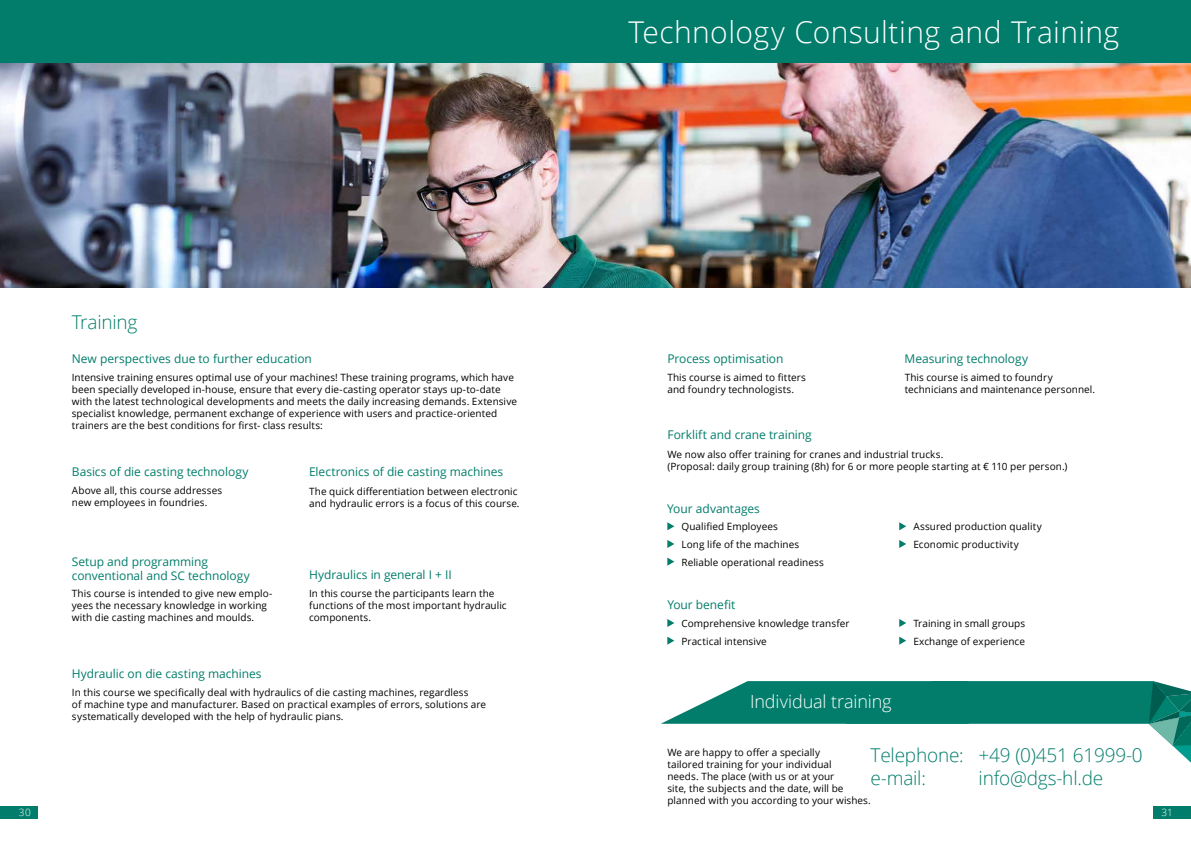
<style>
.page{position:relative;width:1191px;height:842px;background:#fff}
.page>*{position:absolute;margin:0;border:0;box-sizing:border-box;transform-origin:0 0}
.t1{font:300 30px "Open Sans";letter-spacing:.01em;color:#fff}
.t2{font:300 19px/22.8px "Open Sans";letter-spacing:-.01em;color:#027d6b}
.t3{font:300 18px "Open Sans";letter-spacing:-.01em;color:#fff}
.t4{font:12px/14.4px "Open Sans";letter-spacing:-.005em;color:#027d6b}
.t5{font:10px/12px "Open Sans";letter-spacing:.005em;color:#000}
.t6{font:300 10px "Open Sans";color:#fff}
</style>
<div class="page">
<img style="left:0;top:62px;width:1191px;height:226px">
<div style="left:0;top:0;width:1191px;height:62px;background:#027d6b"></div>
<svg style="left:667px;top:522px;width:7px;height:8px"></svg>
<svg style="left:667px;top:540px;width:7px;height:8px"></svg>
<svg style="left:667px;top:558px;width:7px;height:8px"></svg>
<svg style="left:899px;top:522px;width:7px;height:8px"></svg>
<svg style="left:899px;top:540px;width:7px;height:8px"></svg>
<svg style="left:661px;top:681px;width:530px;height:82px"></svg>
<svg style="left:667px;top:619px;width:7px;height:8px"></svg>
<svg style="left:667px;top:637px;width:7px;height:8px"></svg>
<svg style="left:899px;top:619px;width:7px;height:8px"></svg>
<svg style="left:899px;top:637px;width:7px;height:8px"></svg>
<div style="left:0;top:806px;width:38px;height:13px;background:#027d6b"></div>
<div style="left:1153px;top:806px;width:38px;height:13px;background:#027d6b"></div>
<h2 class="t2" style="left:72px;top:310px;width:67px">Training</h2>
<p class="t5" style="left:72px;top:371px;width:447px">Intensive training ensures optimal use of your machines! These training programs, which have been specially developed in-house, ensure that every die-casting operator stays up-to-date with the latest technological developments and meets the daily increasing demands. Extensive specialist knowledge, permanent exchange of experience with users and practice-oriented trainers are the best conditions for first- class results:</p>
<p class="t4" style="left:72px;top:351px;width:241px">New perspectives due to further education</p>
<p class="t4" style="left:72px;top:464px;width:178px">Basics of die casting technology</p>
<p class="t5" style="left:72px;top:484px;width:152px">Above all, this course addresses new employees in foundries.</p>
<p class="t4" style="left:72px;top:554px;width:180px">Setup and programming conventional and SC technology</p>
<p class="t5" style="left:72px;top:587px;width:202px">This course is intended to give new emplo&shy;yees the necessary knowledge in working with die casting machines and moulds.</p>
<p class="t4" style="left:309px;top:464px;width:196px">Electronics of die casting machines</p>
<p class="t5" style="left:309px;top:485px;width:212px">The quick differentiation between electronic and hydraulic errors is a focus of this course.</p>
<p class="t4" style="left:309px;top:567px;width:144px">Hydraulics in general I + II</p>
<p class="t5" style="left:309px;top:587px;width:199px">In this course the participants learn the functions of the most important hydraulic components.</p>
<p class="t4" style="left:72px;top:666px;width:191px">Hydraulic on die casting machines</p>
<p class="t5" style="left:72px;top:686px;width:415px">In this course we specifically deal with hydraulics of die casting machines, regardless<br>of machine type and manufacturer. Based on practical examples of errors, solutions are systematically developed with the help of hydraulic pians.</p>
<h1 class="t1" style="left:628px;top:12px;width:492px">Technology Consulting and Training</h1>
<p class="t4" style="left:667px;top:351px;width:118px">Process optimisation</p>
<p class="t5" style="left:667px;top:371px;width:140px">This course is aimed to fitters and foundry technologists.</p>
<p class="t4" style="left:904px;top:351px;width:125px">Measuring technology</p>
<p class="t5" style="left:904px;top:371px;width:192px">This course is aimed to foundry technicians and maintenance personnel.</p>
<p class="t4" style="left:667px;top:428px;width:146px">Forklift and crane training</p>
<p class="t5" style="left:667px;top:448px;width:402px">We now also offer training for cranes and industrial trucks.<br>(Proposal: daily group training (8h) for 6 or more people starting at € 110 per person.)</p>
<p class="t4" style="left:667px;top:501px;width:94px">Your advantages</p>
<p class="t5" style="left:681px;top:518px;width:144px;line-height:17.7px">Qualified Employees<br>Long life of the machines<br>Reliable operational readiness</p>
<p class="t5" style="left:913px;top:518px;width:130px;line-height:17.7px">Assured production quality<br>Economic productivity</p>
<p class="t4" style="left:667px;top:597px;width:70px">Your benefit</p>
<p class="t5" style="left:681px;top:614px;width:170px;line-height:17.7px">Comprehensive knowledge transfer<br>Practical intensive</p>
<p class="t5" style="left:913px;top:614px;width:113px;line-height:17.7px">Training in small groups<br>Exchange of experience</p>
<h3 class="t3" style="left:750px;top:689px;width:143px">Individual training</h3>
<h2 class="t2" style="left:870px;top:744px;width:274px">Telephone: +49 (0)451 61999-0 e-mail:</h2>
<p class="t5" style="left:667px;top:746px;width:205px">We are happy to offer a specially<br>tailored training for your individual<br>needs. The place (with us or at your<br>site, the subjects and the date, will be planned with you according to your wishes.</p>
<h2 class="t2" style="left:978px;top:766px;width:126px">info@dgs-hl.de</h2>
<p class="t6" style="left:19px;top:806px;width:13px">30</p>
<p class="t6" style="left:1161px;top:806px;width:13px">31</p>
</div>
